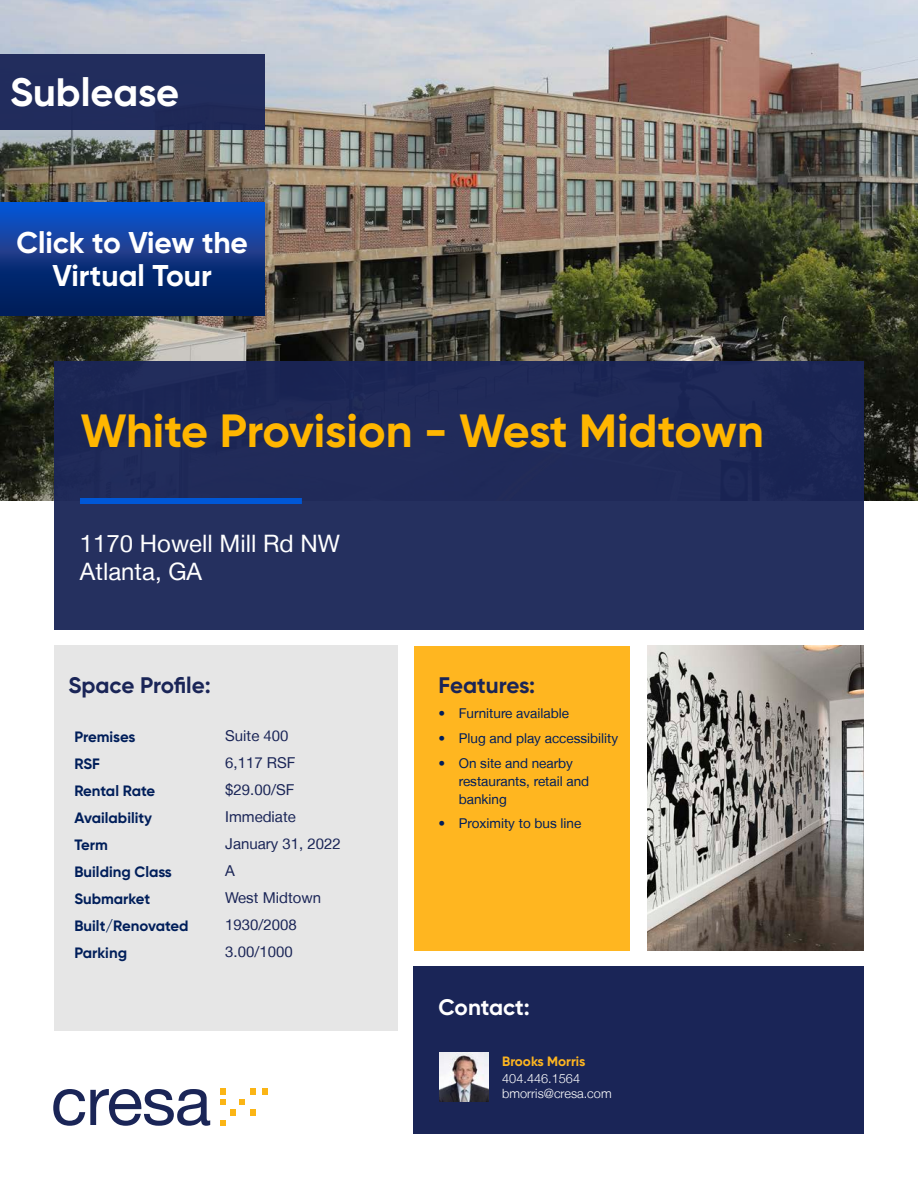
<style>
.page{position:relative;width:918px;height:1188px;background:#fff}
.page>*{position:absolute;margin:0;border:0;box-sizing:border-box;transform-origin:0 0}
.Building_Name{font:700 46.5px "Gilroy";letter-spacing:-.005em;color:#ffb600}
.t1{font:700 39.6px "Gilroy";color:#fff}
.Headline{font:700 30px/33px "Gilroy";color:#fff;text-align:center}
.Building_Address{font:24px/28.5px "Helvetica Neue LT";color:#fff}
.Headline-2{font:700 22.5px "Gilroy";letter-spacing:-.005em;color:#1a2557}
.Features_Headline{font:700 22.5px "Gilroy";color:#1a2557}
.For_More_Information{font:700 22.5px "Gilroy";color:#fff}
.t2{font:700 15px "Gilroy";color:#001e5a}
.t3{font:15px "Helvetica Neue LT";color:#1a2557}
.t4{font:13.5px/18px "Helvetica Neue LT";color:#001e5a}
.Contact_Info{font:700 13.5px "Gilroy";color:#ffb620}
.Contact_Info-2{font:300 12.75px "Helvetica Neue LT";color:#fff}
</style>
<div class="page">
<img style="left:648px;top:646px;width:216px;height:304px">
<div style="left:54px;top:646px;width:344px;height:385px;background:#e6e6e6"></div>
<div style="left:414px;top:966px;width:450px;height:168px;background:#1a2557"></div>
<img style="left:0;top:0;width:918px;height:501px">
<div style="left:54px;top:361px;width:810px;height:269px;background:#222c5c"></div>
<div style="left:80px;top:498px;width:222px;height:6px;background:#0057d6"></div>
<svg style="left:53px;top:1089px;width:157px;height:37px"></svg>
<svg style="left:220px;top:1089px;width:24px;height:37px"></svg>
<svg style="left:250px;top:1089px;width:6px;height:5px"></svg>
<svg style="left:250px;top:1110px;width:6px;height:5px"></svg>
<svg style="left:262px;top:1089px;width:5px;height:5px"></svg>
<div style="left:0;top:54px;width:264px;height:75px;background:#212d5d"></div>
<div style="left:414px;top:646px;width:216px;height:304px;background:#ffb620"></div>
<img style="left:440px;top:1053px;width:48px;height:48px">
<svg style="left:0;top:202px;width:264px;height:114px;background:#0a368b"></svg>
<p class="t1" style="left:10px;top:67px;width:171px">Sublease</p>
<p class="Headline" style="left:16px;top:226px;width:233px">Click to View the<br>Virtual Tour</p>
<p class="Building_Name" style="left:81px;top:401px;width:685px">White Provision - West Midtown</p>
<p class="Building_Address" style="left:80px;top:528px;width:262px">1170 Howell Mill Rd NW<br>Atlanta, GA</p>
<p class="Headline-2" style="left:68px;top:671px;width:144px">Space Profile:</p>
<p class="t2" style="left:74px;top:727px;width:63px">Premises</p>
<p class="t3" style="left:225px;top:727px;width:65px">Suite 400</p>
<p class="t2" style="left:74px;top:754px;width:27px">RSF</p>
<p class="t3" style="left:225px;top:754px;width:72px">6,117 RSF</p>
<p class="t2" style="left:74px;top:781px;width:82px">Rental Rate</p>
<p class="t3" style="left:225px;top:781px;width:71px">$29.00/SF</p>
<p class="t2" style="left:74px;top:808px;width:79px">Availability</p>
<p class="t3" style="left:225px;top:808px;width:72px">Immediate</p>
<p class="t2" style="left:74px;top:835px;width:35px">Term</p>
<p class="t3" style="left:225px;top:835px;width:117px">January 31, 2022</p>
<p class="t2" style="left:74px;top:862px;width:99px">Building Class</p>
<p class="t3" style="left:225px;top:862px;width:11px">A</p>
<p class="t2" style="left:74px;top:889px;width:77px">Submarket</p>
<p class="t3" style="left:225px;top:889px;width:97px">West Midtown</p>
<p class="t2" style="left:74px;top:916px;width:116px">Built/Renovated</p>
<p class="t3" style="left:225px;top:916px;width:73px">1930/2008</p>
<p class="t2" style="left:74px;top:943px;width:54px">Parking</p>
<p class="t3" style="left:225px;top:943px;width:69px">3.00/1000</p>
<p class="Features_Headline" style="left:439px;top:671px;width:98px">Features:</p>
<p class="t4" style="left:439px;top:704px;width:132px">• Furniture available</p>
<p class="t4" style="left:439px;top:729px;width:181px">• Plug and play accessibility</p>
<p class="t4" style="left:459px;top:754px;width:132px;text-indent:-20px">• On site and nearby restaurants, retail and banking</p>
<p class="t4" style="left:439px;top:814px;width:144px">• Proximity to bus line</p>
<p class="For_More_Information" style="left:438px;top:993px;width:93px">Contact:</p>
<p class="Contact_Info" style="left:502px;top:1053px;width:85px">Brooks Morris</p>
<p class="Contact_Info-2" style="left:502px;top:1071px;width:79px">404.446.1564</p>
<p class="Contact_Info-2" style="left:502px;top:1086px;width:111px">bmorris@cresa.com</p>
</div>
